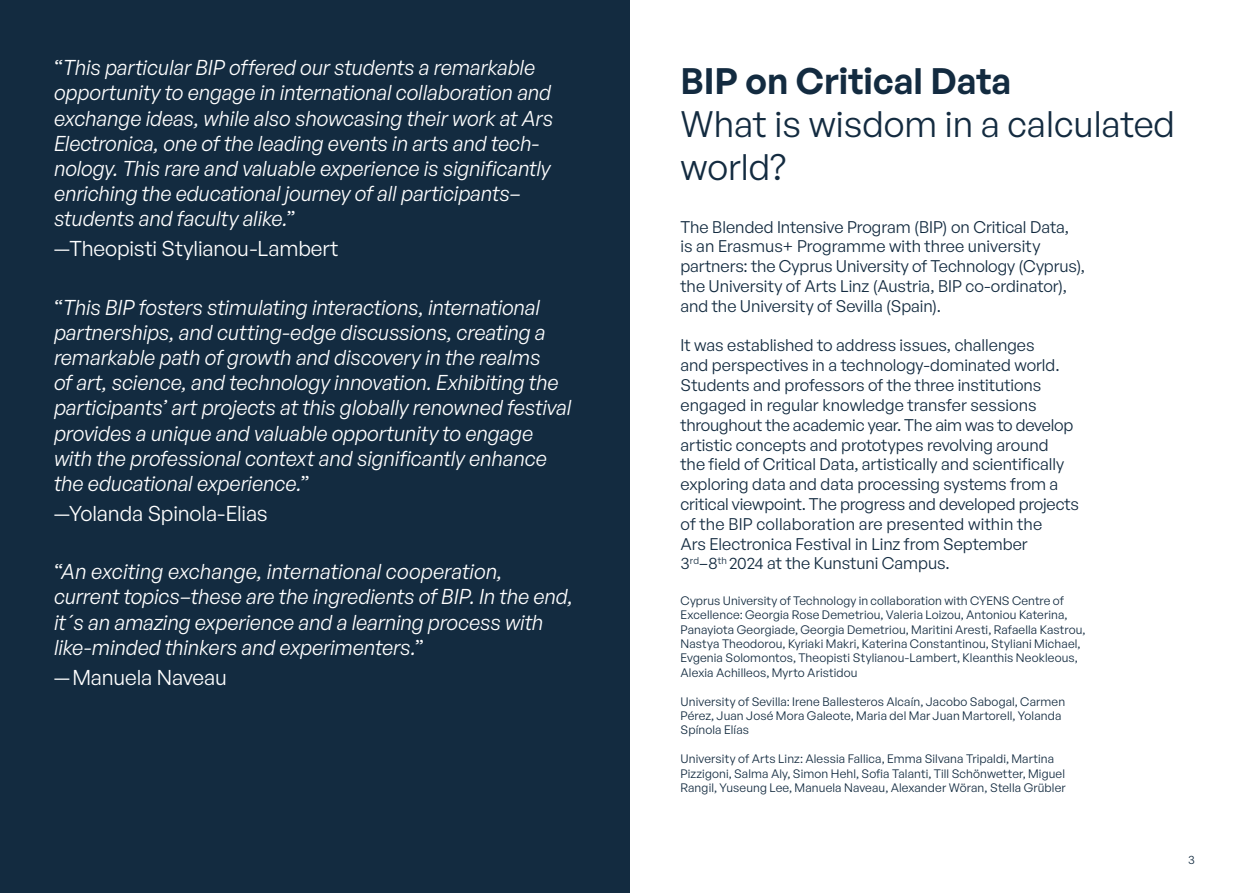
<style>
.page{position:relative;width:1259px;height:893px;background:#fff}
.page>*{position:absolute;margin:0;border:0;box-sizing:border-box;transform-origin:0 0}
.t1{font:36px/43.2px "General Sans";color:#132b40}
.t2{font:600 36px "General Sans";color:#132b40}
.t3{font:italic 21px/25.2px "General Sans";letter-spacing:-.01em;color:#fff}
.t4{font:21px "General Sans";letter-spacing:-.005em;color:#fff}
.t5{font:16.5px/19.8px "General Sans";letter-spacing:-.005em;color:#132b40}
.t6{font:12px/14.4px "General Sans";letter-spacing:.01em;color:#132b40}
.s1{font-style:normal}
</style>
<div class="page">
<div style="left:0;top:0;width:629px;height:893px;background:#132b40"></div>
<p class="t3" style="left:54px;top:55px;width:500px"><span class="s1">“</span>This particular BIP offered our students a remarkable opportunity to engage in international collaboration and exchange ideas, while also showcasing their work at Ars Electronica, one of the leading events in arts and tech&shy;nology. This rare and valuable experience is significantly enriching the educational journey of all participants– students and faculty alike.<span class="s1">”</span></p>
<p class="t4" style="left:54px;top:236px;width:286px">—Theopisti Stylianou-Lambert</p>
<p class="t3" style="left:54px;top:294px;width:519px"><span class="s1">“</span>This BIP fosters stimulating interactions, international partnerships, and cutting-edge discussions, creating a remarkable path of growth and discovery in the realms<br>of art, science, and technology innovation. Exhibiting the participants’ art projects at this globally renowned festival provides a unique and valuable opportunity to engage with the professional context and significantly enhance the educational experience.<span class="s1">”</span></p>
<p class="t4" style="left:54px;top:500px;width:215px">—Yolanda Spinola-Elias</p>
<p class="t3" style="left:54px;top:559px;width:520px"><span class="s1">“</span>An exciting exchange, international cooperation, current topics–these are the ingredients of BIP. In the end, it´s an amazing experience and a learning process with like-minded thinkers and experimenters.<span class="s1">”</span></p>
<p class="t4" style="left:54px;top:664px;width:174px">— Manuela Naveau</p>
<h1 class="t2" style="left:680px;top:58px;width:332px">BIP on Critical Data</h1>
<h1 class="t1" style="left:680px;top:102px;width:496px">What is wisdom in a calculated world?</h1>
<p class="t5" style="left:680px;top:216px;width:406px">The Blended Intensive Program (BIP) on Critical Data, is an Erasmus+ Programme with three university partners: the Cyprus University of Technology (Cyprus), the University of Arts Linz (Austria, BIP co-ordinator), and the University of Sevilla (Spain).</p>
<p class="t5" style="left:680px;top:335px;width:400px">It was established to address issues, challenges<br>and perspectives in a technology-dominated world.<br>Students and professors of the three institutions engaged in regular knowledge transfer sessions throughout the academic year. The aim was to develop artistic concepts and prototypes revolving around<br>the field of Critical Data, artistically and scientifically exploring data and data processing systems from a critical viewpoint. The progress and developed projects of the BIP collaboration are presented within the<br>Ars Electronica Festival in Linz from September<br>3<sup>rd</sup>–8<sup>th</sup> 2024 at the Kunstuni Campus.</p>
<p class="t6" style="left:680px;top:593px;width:407px">Cyprus University of Technology in collaboration with CYENS Centre of Excellence: Georgia Rose Demetriou, Valeria Loizou, Antoniou Katerina, Panayiota Georgiade, Georgia Demetriou, Maritini Aresti, Rafaella Kastrou, Nastya Theodorou, Kyriaki Makri, Katerina Constantinou, Styliani Michael, Evgenia Solomontos, Theopisti Stylianou-Lambert, Kleanthis Neokleous, Alexia Achilleos, Myrto Aristidou</p>
<p class="t6" style="left:680px;top:694px;width:386px">University of Sevilla: Irene Ballesteros Alcaín, Jacobo Sabogal, Carmen<br>Pérez, Juan José Mora Galeote, Maria del Mar Juan Martorell, Yolanda<br>Spínola Elías</p>
<p class="t6" style="left:680px;top:751px;width:387px">University of Arts Linz: Alessia Fallica, Emma Silvana Tripaldi, Martina<br>Pizzigoni, Salma Aly, Simon Hehl, Sofia Talanti, Till Schönwetter, Miguel<br>Rangil, Yuseung Lee, Manuela Naveau, Alexander Wöran, Stella Grübler</p>
<p class="t6" style="left:1188px;top:852px;width:8px">3</p>
</div>
